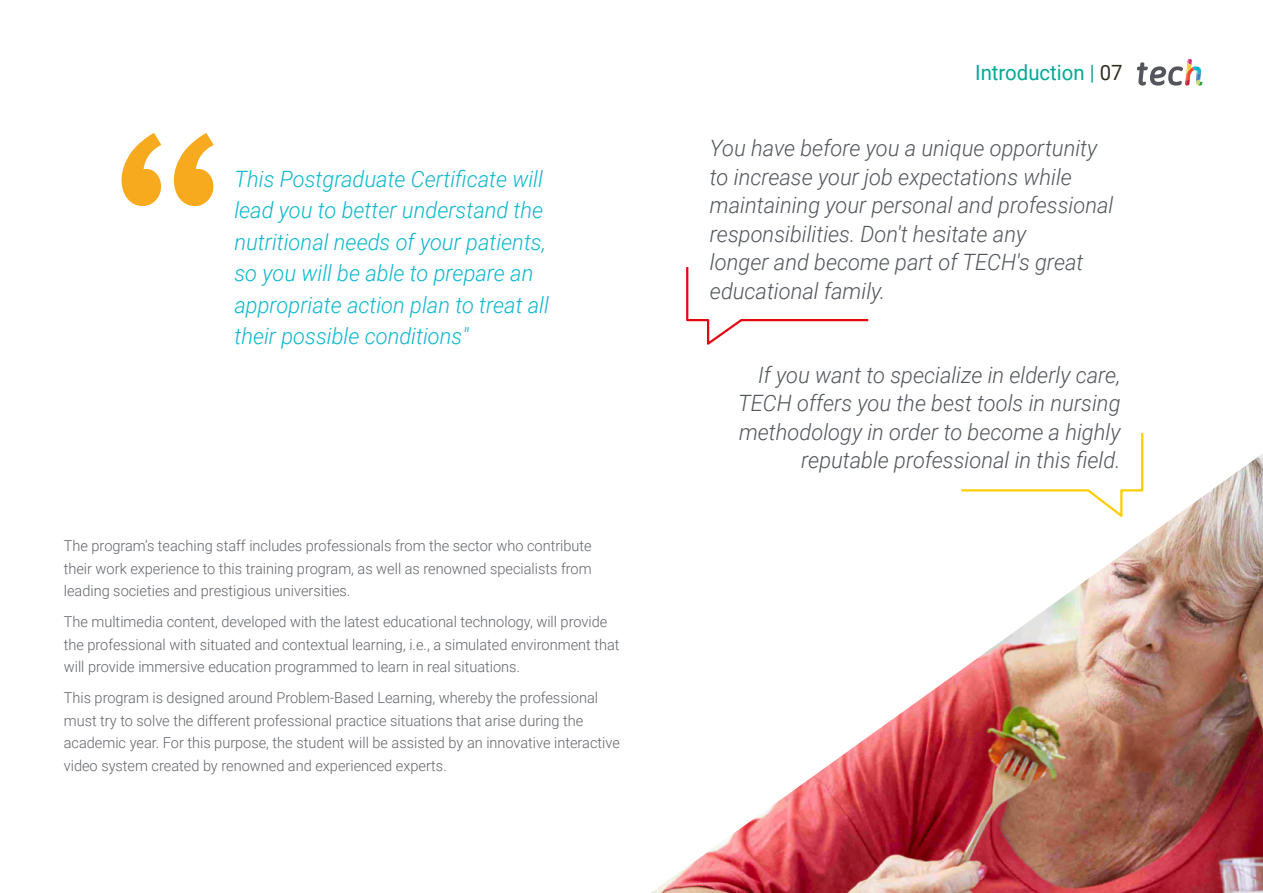
<style>
.page{position:relative;width:1263px;height:893px;background:#fff}
.page>*{position:absolute;margin:0;border:0;box-sizing:border-box;transform-origin:0 0}
.t1{font:italic 300 22.5px/28.5px "Roboto";color:#52555b;text-align:right}
.t2{font:italic 300 22.5px/31.5px "Roboto";color:#0fb6cf}
.t3{font:21px "Roboto";color:#00a996}
.t4{font:300 15px/22.5px "Roboto";color:#61646a}
.s1{color:#312e20}
</style>
<div class="page">
<img style="left:651px;top:453px;width:612px;height:440px">
<svg style="left:959px;top:433px;width:185px;height:87px"></svg>
<svg style="left:686px;top:267px;width:183px;height:78px"></svg>
<svg style="left:1137px;top:59px;width:65px;height:27px"></svg>
<svg style="left:122px;top:133px;width:92px;height:73px"></svg>
<h1 class="t2" style="left:234px;top:162px;width:316px">This Postgraduate Certificate will lead you to better understand the nutritional needs of your patients, so you will be able to prepare an appropriate action plan to treat all their possible conditions"</h1>
<p class="t4" style="left:64px;top:534px;width:529px;text-align:justify">The program’s teaching staff includes professionals from the sector who contribute their work experience to this training program, as well as renowned specialists from leading societies and prestigious universities.</p>
<p class="t4" style="left:64px;top:610px;width:557px">The multimedia content, developed with the latest educational technology, will provide the professional with situated and contextual learning, i.e., a simulated environment that will provide immersive education programmed to learn in real situations.</p>
<p class="t4" style="left:64px;top:686px;width:558px">This program is designed around Problem-Based Learning, whereby the professional must try to solve the different professional practice situations that arise during the academic year. For this purpose, the student will be assisted by an innovative interactive video system created by renowned and experienced experts.</p>
<h2 class="t3" style="left:975px;top:57px;width:149px">Introduction | <span class="s1">07</span></h2>
<h1 class="t1" style="left:710px;top:133px;width:405px;text-align:left">You have before you a unique opportunity to increase your job expectations while maintaining your personal and professional responsibilities. Don't hesitate any<br>longer and become part of TECH's great educational family.</h1>
<h1 class="t1" style="left:738px;top:359px;width:384px">If you want to specialize in elderly care, TECH offers you the best tools in nursing methodology in order to become a highly reputable professional in this field.</h1>
</div>
